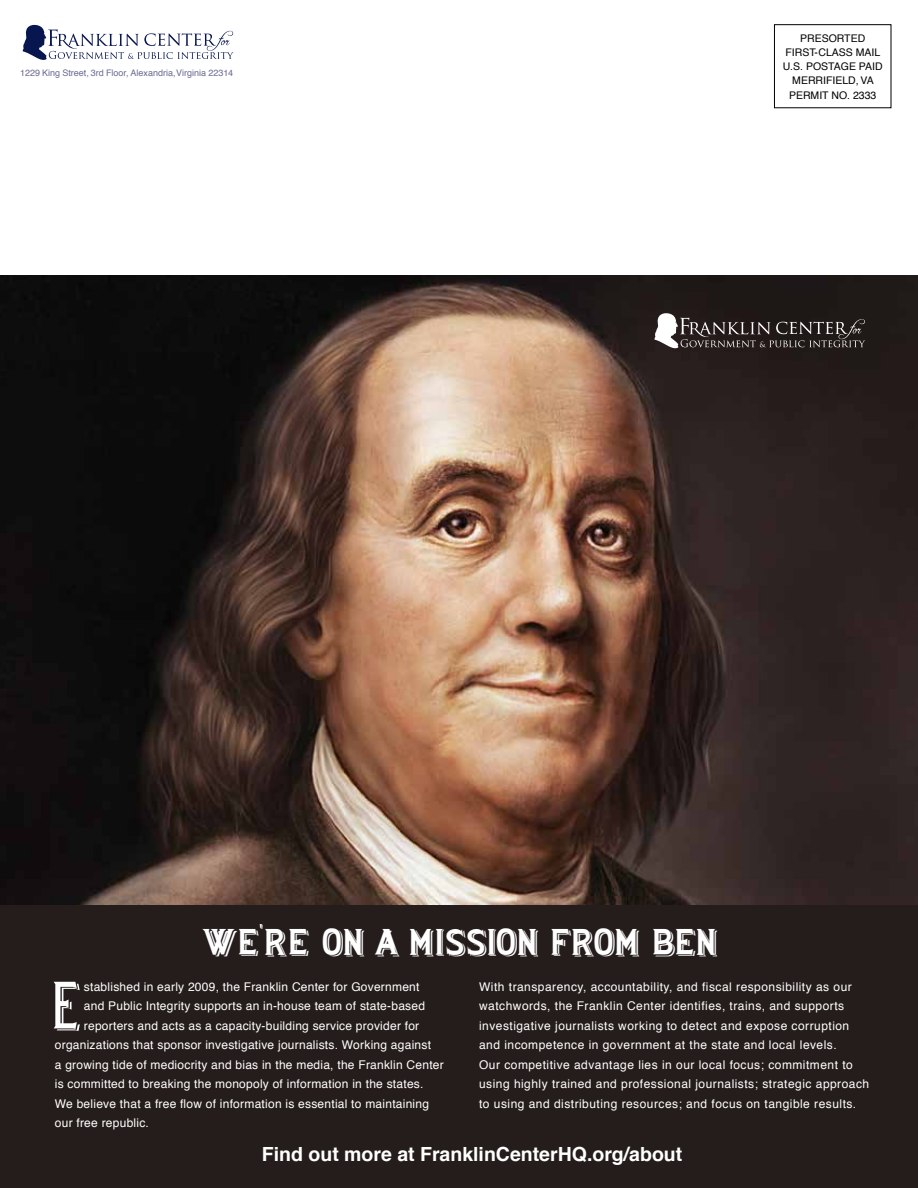
<style>
.page{position:relative;width:918px;height:1188px;background:#fff}
.page>*{position:absolute;margin:0;border:0;box-sizing:border-box;transform-origin:0 0}
.t1{font:55.65px "Lewisham Shadowed";color:#fff}
.t2{font:45px "Lewisham Shadowed";letter-spacing:-.02em;color:#fff}
.t3{font:700 19.5px "Helvetica";color:#fff}
.t4{font:12px "Helvetica";letter-spacing:.02em;color:#fff}
.t5{font:12px/19.5px "Helvetica";letter-spacing:.04em;color:#fff}
.t6{font:10.5px/14.2px "Helvetica";color:#000;text-align:center}
.t7{font:9px "Helvetica";color:#696a92}
</style>
<div class="page">
<img style="left:0;top:276px;width:918px;height:629px">
<div style="left:0;top:905px;width:918px;height:283px;background:#251d1b"></div>
<svg style="left:654px;top:311px;width:211px;height:41px;background:#443e3c"></svg>
<svg style="left:23px;top:24px;width:210px;height:36px"></svg>
<div style="left:774px;top:24px;width:117px;height:84px;border:1px solid #000"></div>
<p class="t7" style="left:20px;top:66px;width:215px">1229 King Street, 3rd Floor, Alexandria, Virginia 22314</p>
<p class="t6" style="left:783px;top:31px;width:101px">PRESORTED<br>FIRST-CLASS MAIL<br>U.S. POSTAGE PAID<br>MERRIFIELD, VA<br>PERMIT NO. 2333</p>
<h2 class="t2" style="left:202px;top:920px;width:518px">we're on a mission from ben</h2>
<h1 class="t1" style="left:52px;top:977px;width:30px">E</h1>
<p class="t4" style="left:84px;top:978px;width:337px">stablished in early 2009, the Franklin Center for Government</p>
<p class="t4" style="left:84px;top:997px;width:343px">and Public Integrity supports an in-house team of state-based</p>
<p class="t4" style="left:84px;top:1017px;width:337px">reporters and acts as a capacity-building service provider for</p>
<p class="t4" style="left:55px;top:1036px;width:378px">organizations that sponsor investigative journalists. Working against</p>
<p class="t4" style="left:55px;top:1056px;width:390px">a growing tide of mediocrity and bias in the media, the Franklin Center</p>
<p class="t4" style="left:55px;top:1075px;width:370px">is committed to breaking the monopoly of information in the states.</p>
<p class="t4" style="left:55px;top:1095px;width:376px">We believe that a free flow of information is essential to maintaining</p>
<p class="t4" style="left:55px;top:1114px;width:96px">our free republic.</p>
<p class="t5" style="left:479px;top:977px;width:392px">With transparency, accountability, and fiscal responsibility as our watchwords, the Franklin Center identifies, trains, and supports investigative journalists working to detect and expose corruption and incompetence in government at the state and local levels.<br>Our competitive advantage lies in our local focus; commitment to using highly trained and professional journalists; strategic approach to using and distributing resources; and focus on tangible results.</p>
<h3 class="t3" style="left:262px;top:1138px;width:422px">Find out more at FranklinCenterHQ.org/about</h3>
</div>
